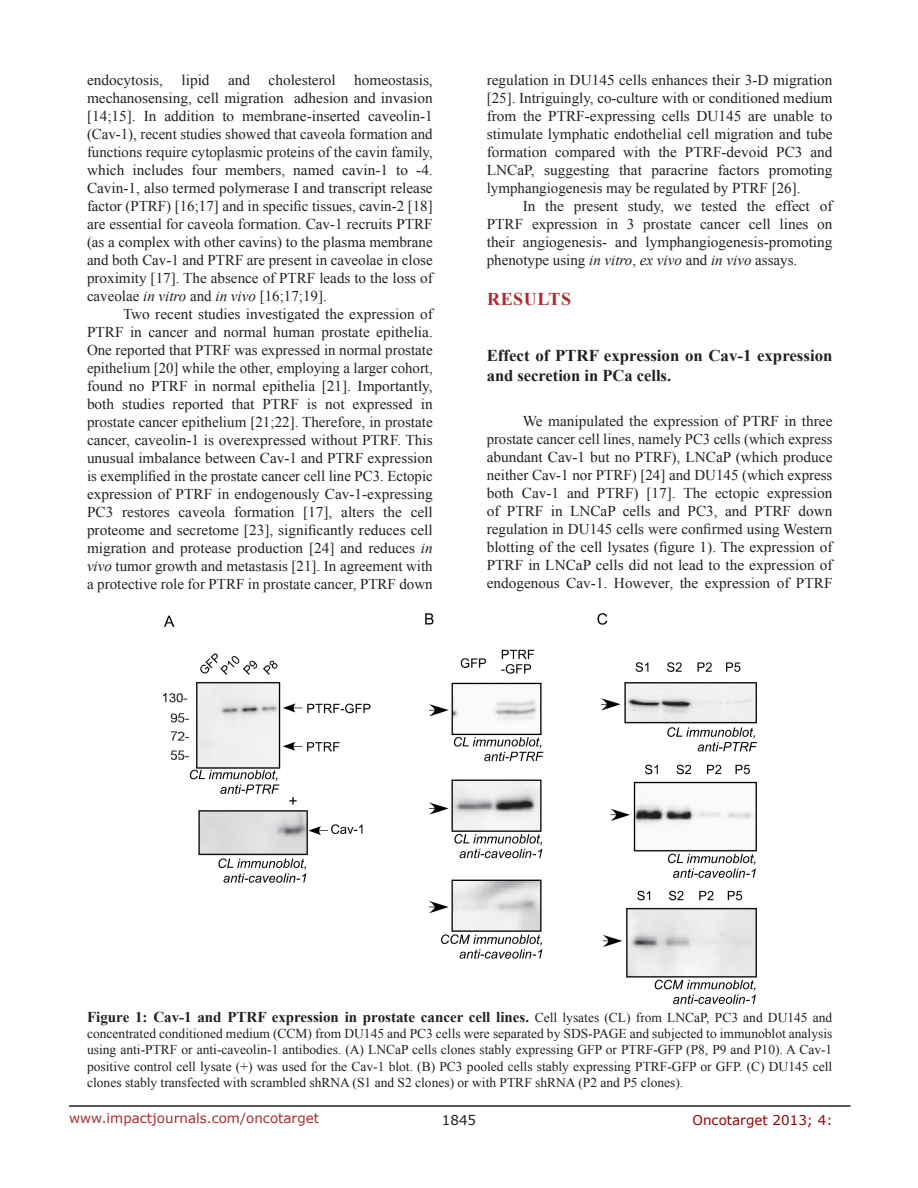
<style>
.page{position:relative;width:918px;height:1188px;background:#fff}
.page>*{position:absolute;margin:0;border:0;box-sizing:border-box;transform-origin:0 0}
.Heading{font:700 18px "Times New Roman";letter-spacing:.035em;color:#ac2b31}
.SubHeading{font:700 16.5px/19.8px "Times New Roman";color:#221f22}
.BodyText{font:15px/18px "Times New Roman";color:#221f22;text-align:justify}
.FigureText{font:700 15px "Times New Roman";color:#221f22}
.FigureText-2{font:13.5px/16.2px "Times New Roman";color:#221f22;text-align:justify}
.t1{font:13.5px "Verdana";color:#ac2b31}
.t2{font:13.5px "Verdana";color:#970000}
.t3{font:13.5px "Verdana";color:#221f22}
.s1{font-style:italic}
.s2{font-weight:400;font-size:13.5px}
</style>
<div class="page">
<hr style="left:69px;top:1105px;width:781px;height:2px;background:#231f20">
<img style="left:164px;top:614px;width:593px;height:389px">
<p class="BodyText" style="left:87px;top:71px;width:347px">endocytosis, lipid and cholesterol homeostasis, mechanosensing, cell migration adhesion and invasion [14;15]. In addition to membrane-inserted caveolin-1 (Cav-1), recent studies showed that caveola formation and functions require cytoplasmic proteins of the cavin family, which includes four members, named cavin-1 to -4.<br>Cavin-1, also termed polymerase I and transcript release factor (PTRF) [16;17] and in specific tissues, cavin-2 [18] are essential for caveola formation. Cav-1 recruits PTRF (as a complex with other cavins) to the plasma membrane and both Cav-1 and PTRF are present in caveolae in close proximity [17]. The absence of PTRF leads to the loss of caveolae <span class="s1">in vitro</span> and <span class="s1">in vivo</span> [16;17;19].</p>
<p class="BodyText" style="left:87px;top:305px;width:347px;text-indent:36px">Two recent studies investigated the expression of PTRF in cancer and normal human prostate epithelia.<br>One reported that PTRF was expressed in normal prostate epithelium [20] while the other, employing a larger cohort, found no PTRF in normal epithelia [21]. Importantly, both studies reported that PTRF is not expressed in prostate cancer epithelium [21;22]. Therefore, in prostate cancer, caveolin-1 is overexpressed without PTRF. This unusual imbalance between Cav-1 and PTRF expression is exemplified in the prostate cancer cell line PC3. Ectopic expression of PTRF in endogenously Cav-1-expressing PC3 restores caveola formation [17], alters the cell proteome and secretome [23], significantly reduces cell migration and protease production [24] and reduces <span class="s1">in vivo</span> tumor growth and metastasis [21]. In agreement with a protective role for PTRF in prostate cancer, PTRF down</p>
<p class="BodyText" style="left:487px;top:71px;width:347px">regulation in DU145 cells enhances their 3-D migration [25]. Intriguingly, co-culture with or conditioned medium from the PTRF-expressing cells DU145 are unable to stimulate lymphatic endothelial cell migration and tube formation compared with the PTRF-devoid PC3 and LNCaP, suggesting that paracrine factors promoting lymphangiogenesis may be regulated by PTRF [26].</p>
<p class="BodyText" style="left:487px;top:197px;width:347px;text-indent:36px">In the present study, we tested the effect of PTRF expression in 3 prostate cancer cell lines on their angiogenesis- and lymphangiogenesis-promoting phenotype using <span class="s1">in vitro</span>, <span class="s1">ex vivo</span> and <span class="s1">in vivo</span> assays.</p>
<p class="Heading" style="left:487px;top:286px;width:86px">RESULTS</p>
<p class="SubHeading" style="left:487px;top:345px;width:347px">Effect of PTRF expression on Cav-1 expression and secretion in PCa cells.</p>
<p class="BodyText" style="left:487px;top:411px;width:347px;text-indent:36px">We manipulated the expression of PTRF in three prostate cancer cell lines, namely PC3 cells (which express abundant Cav-1 but no PTRF), LNCaP (which produce neither Cav-1 nor PTRF) [24] and DU145 (which express both Cav-1 and PTRF) [17]. The ectopic expression of PTRF in LNCaP cells and PC3, and PTRF down regulation in DU145 cells were confirmed using Western blotting of the cell lysates (figure 1). The expression of PTRF in LNCaP cells did not lead to the expression of endogenous Cav-1. However, the expression of PTRF</p>
<p class="FigureText" style="left:87px;top:1006px;width:747px">Figure 1: Cav-1 and PTRF expression in prostate cancer cell lines. <span class="s2">Cell lysates (CL) from LNCaP, PC3 and DU145 and</span></p>
<p class="FigureText-2" style="left:87px;top:1025px;width:747px">concentrated conditioned medium (CCM) from DU145 and PC3 cells were separated by SDS-PAGE and subjected to immunoblot analysis using anti-PTRF or anti-caveolin-1 antibodies. (A) LNCaP cells clones stably expressing GFP or PTRF-GFP (P8, P9 and P10). A Cav-1 positive control cell lysate (+) was used for the Cav-1 blot. (B) PC3 pooled cells stably expressing PTRF-GFP or GFP. (C) DU145 cell clones stably transfected with scrambled shRNA (S1 and S2 clones) or with PTRF shRNA (P2 and P5 clones).</p>
<p class="t1" style="left:69px;top:1109px;width:252px">www.impactjournals.com/oncotarget</p>
<p class="t3" style="left:442px;top:1111px;width:36px">1845</p>
<p class="t2" style="left:692px;top:1111px;width:142px">Oncotarget 2013; 4:</p>
</div>
